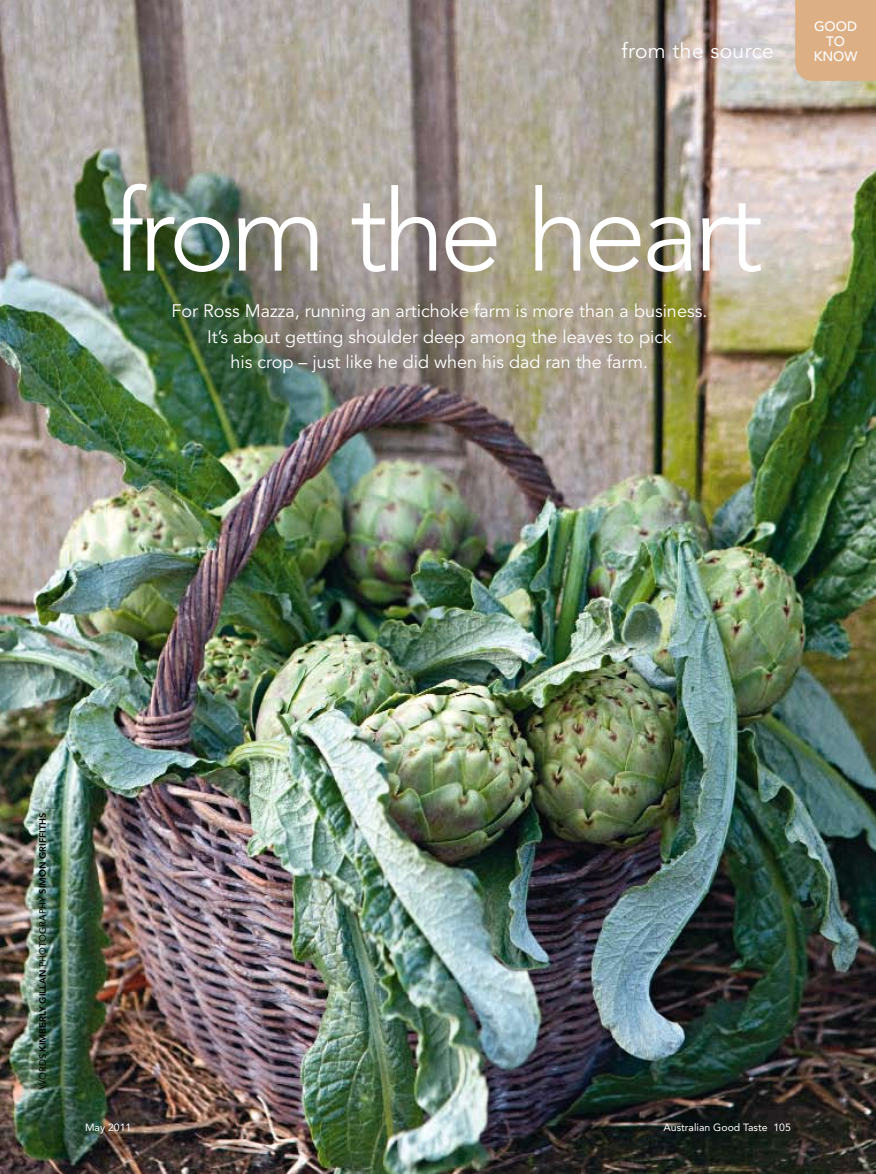
<style>
.page{position:relative;width:876px;height:1174px;background:#fff}
.page>*{position:absolute;margin:0;border:0;box-sizing:border-box;transform-origin:0 0}
.t1{font:300 113.1px "Avenir LT Std";letter-spacing:-.05em;color:#fff}
.t2{font:21px "Avenir LT Std";letter-spacing:.02em;color:#fff}
.t3{font:18px/25.5px "Avenir LT Std";color:#fff;text-align:center}
.t4{font:500 13.5px/15px "Avenir LT Std";color:#fff;text-align:center}
.t5{font:10.5px "Avenir LT Std";color:#fff}
.t6{font:800 9px "Avenir LT Std";color:#000;scale:1.04 1}
.s1{font-weight:400}
</style>
<div class="page">
<img style="left:0;top:0;width:876px;height:1174px">
<div style="left:795px;top:0;width:81px;height:81px;background:#ddaf84"></div>
<p class="t2" style="left:621px;top:39px;width:154px">from the source</p>
<p class="t4" style="left:814px;top:19px;width:45px">GOOD<br>TO<br>KNOW</p>
<h1 class="t1" style="left:111px;top:165px;width:654px">from the heart</h1>
<p class="t3" style="left:172px;top:299px;width:537px">For Ross Mazza, running an artichoke farm is more than a business.<br>It’s about getting shoulder deep among the leaves to pick<br>his crop – just like he did when his dad ran the farm.</p>
<p class="t6" style="left:37px;top:1089px;width:267px;rotate:-90deg"><span class="s1">Words</span> Kimberly Gillan <span class="s1">Photography</span> simon griffiths</p>
<p class="t5" style="left:85px;top:1121px;width:48px">May 2011</p>
<p class="t5" style="left:663px;top:1121px;width:129px">Australian Good Taste 105</p>
</div>
